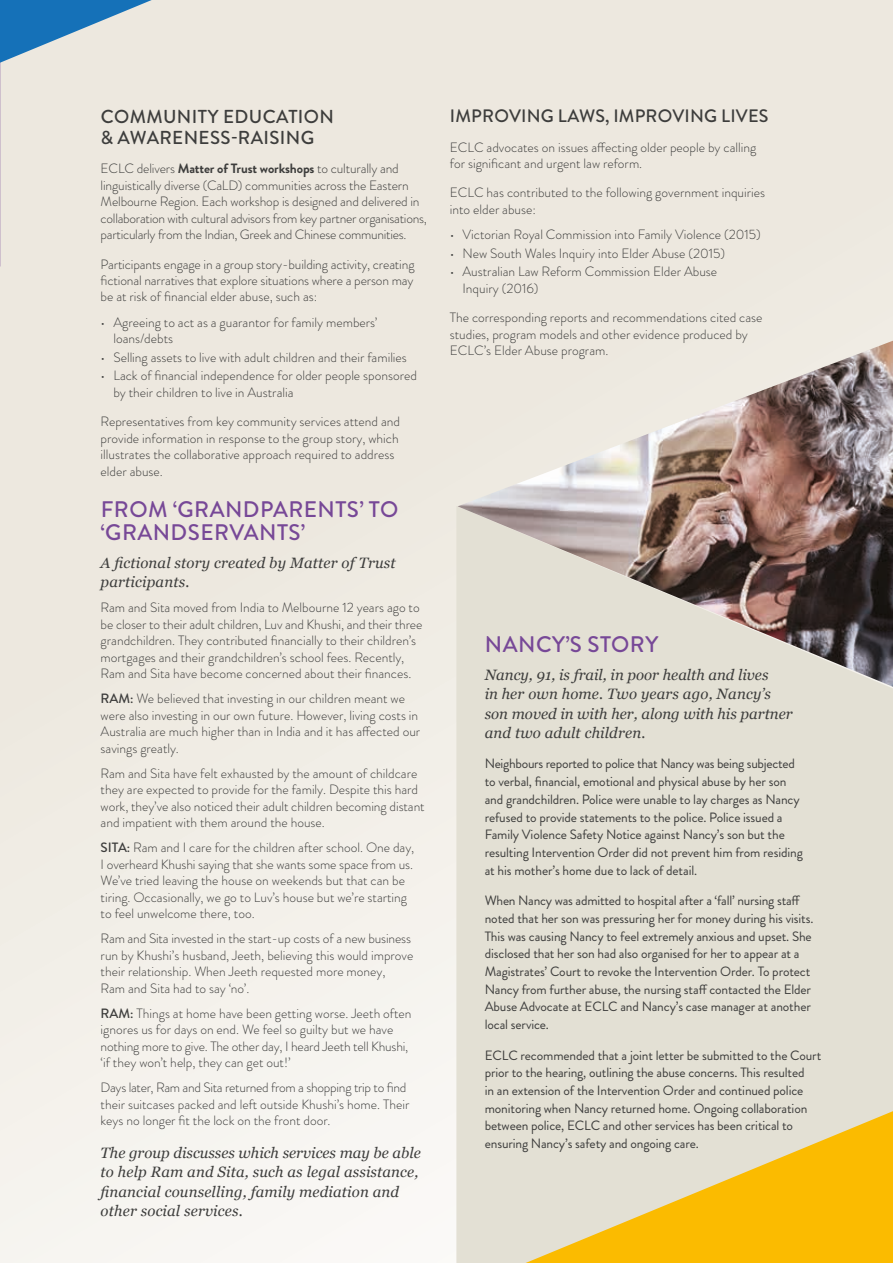
<style>
.page{position:relative;width:893px;height:1263px;background:#fff}
.page>*{position:absolute;margin:0;border:0;box-sizing:border-box;transform-origin:0 0}
.t1{font:500 22.5px/22.5px "Brandon Grotesque";letter-spacing:.02em;color:#774897}
.t2{font:500 18.75px/21px "Brandon Grotesque";letter-spacing:.02em;color:#3d3d3c}
.t3{font:500 18px "Brandon Grotesque";letter-spacing:.01em;color:#3d3d3c}
.t4{font:italic 15px/19.5px "Georgia";letter-spacing:.01em;color:#3d3d3c}
.t5{font:300 13.5px/16.5px "Brandon Grotesque";color:#3d3d3c}
.t6{font:13.5px/17.7px "Brandon Grotesque";letter-spacing:-.01em;color:#3d3d3c}
.s1{font-weight:700}
.s2{font-weight:500}
</style>
<div class="page">
<div style="left:0;top:0;width:893px;height:1263px;background:linear-gradient(to bottom,#eae4da,#f6f4f0)"></div>
<div style="left:456px;top:506px;width:437px;height:757px;background:#e3e0d4"></div>
<svg style="left:0;top:0;width:152px;height:63px;background:#80accb"></svg>
<svg style="left:526px;top:1111px;width:367px;height:152px;background:#eecd69"></svg>
<img style="left:458px;top:341px;width:435px;height:346px">
<h2 class="t2" style="left:101px;top:106px;width:235px">COMMUNITY EDUCATION &amp; AWARENESS-RAISING</h2>
<p class="t5" style="left:101px;top:160px;width:328px">ECLC delivers <span class="s1">Matter of Trust workshops</span> to culturally and linguistically diverse (CaLD) communities across the Eastern Melbourne Region. Each workshop is designed and delivered in collaboration with cultural advisors from key partner organisations, particularly from the Indian, Greek and Chinese communities.</p>
<p class="t5" style="left:101px;top:256px;width:315px;text-align:justify">Participants engage in a group story-building activity, creating fictional narratives that explore situations where a person may be at risk of financial elder abuse, such as:</p>
<p class="t5" style="left:113px;top:314px;width:265px;text-indent:-13px">• Agreeing to act as a guarantor for family members’ loans/debts</p>
<p class="t5" style="left:101px;top:349px;width:308px">• Selling assets to live with adult children and their families</p>
<p class="t5" style="left:113px;top:367px;width:305px;text-indent:-13px">• Lack of financial independence for older people sponsored by their children to live in Australia</p>
<p class="t5" style="left:101px;top:413px;width:301px">Representatives from key community services attend and provide information in response to the group story, which illustrates the collaborative approach required to address elder abuse.</p>
<h1 class="t1" style="left:101px;top:499px;width:299px">FROM ‘GRANDPARENTS’ TO ‘GRANDSERVANTS’</h1>
<p class="t4" style="left:101px;top:553px;width:297px">A fictional story created by Matter of Trust participants.</p>
<p class="t5" style="left:101px;top:599px;width:323px">Ram and Sita moved from India to Melbourne 12 years ago to be closer to their adult children, Luv and Khushi, and their three grandchildren. They contributed financially to their children’s mortgages and their grandchildren’s school fees. Recently, Ram and Sita have become concerned about their finances.</p>
<p class="t5" style="left:101px;top:690px;width:321px"><span class="s2">RAM:</span> We believed that investing in our children meant we were also investing in our own future. However, living costs in Australia are much higher than in India and it has affected our savings greatly.</p>
<p class="t5" style="left:101px;top:765px;width:326px">Ram and Sita have felt exhausted by the amount of childcare they are expected to provide for the family. Despite this hard work, they’ve also noticed their adult children becoming distant and impatient with them around the house.</p>
<p class="t5" style="left:101px;top:839px;width:315px"><span class="s2">SITA:</span> Ram and I care for the children after school. One day, I overheard Khushi saying that she wants some space from us.<br>We’ve tried leaving the house on weekends but that can be tiring. Occasionally, we go to Luv’s house but we’re starting to feel unwelcome there, too.</p>
<p class="t5" style="left:101px;top:930px;width:314px">Ram and Sita invested in the start-up costs of a new business run by Khushi’s husband, Jeeth, believing this would improve their relationship. When Jeeth requested more money, Ram and Sita had to say ‘no’.</p>
<p class="t5" style="left:101px;top:1005px;width:312px"><span class="s2">RAM:</span> Things at home have been getting worse. Jeeth often ignores us for days on end. We feel so guilty but we have nothing more to give. The other day, I heard Jeeth tell Khushi, ‘if they won’t help, they can get out!’</p>
<p class="t5" style="left:101px;top:1079px;width:310px">Days later, Ram and Sita returned from a shopping trip to find their suitcases packed and left outside Khushi’s home. Their keys no longer fit the lock on the front door.</p>
<p class="t4" style="left:101px;top:1143px;width:322px">The group discusses which services may be able to help Ram and Sita, such as legal assistance, financial counselling, family mediation and other social services.</p>
<h3 class="t3" style="left:450px;top:104px;width:320px">IMPROVING LAWS, IMPROVING LIVES</h3>
<p class="t5" style="left:450px;top:139px;width:308px">ECLC advocates on issues affecting older people by calling for significant and urgent law reform.</p>
<p class="t5" style="left:450px;top:185px;width:317px">ECLC has contributed to the following government inquiries into elder abuse:</p>
<p class="t5" style="left:450px;top:226px;width:312px">• Victorian Royal Commission into Family Violence (2015)</p>
<p class="t5" style="left:450px;top:245px;width:277px">• New South Wales Inquiry into Elder Abuse (2015)</p>
<p class="t5" style="left:463px;top:263px;width:256px;text-indent:-13px">• Australian Law Reform Commission Elder Abuse<br>Inquiry (2016)</p>
<p class="t5" style="left:450px;top:309px;width:314px">The corresponding reports and recommendations cited case studies, program models and other evidence produced by<br>ECLC’s Elder Abuse program.</p>
<h1 class="t1" style="left:485px;top:633px;width:175px">NANCY’S STORY</h1>
<p class="t4" style="left:485px;top:664px;width:309px">Nancy, 91, is frail, in poor health and lives<br>in her own home. Two years ago, Nancy’s son moved in with her, along with his partner and two adult children.</p>
<p class="t6" style="left:485px;top:755px;width:320px">Neighbours reported to police that Nancy was being subjected to verbal, financial, emotional and physical abuse by her son and grandchildren. Police were unable to lay charges as Nancy refused to provide statements to the police. Police issued a Family Violence Safety Notice against Nancy’s son but the resulting Intervention Order did not prevent him from residing at his mother’s home due to lack of detail.</p>
<p class="t6" style="left:485px;top:892px;width:330px">When Nancy was admitted to hospital after a ‘fall’ nursing staff noted that her son was pressuring her for money during his visits.<br>This was causing Nancy to feel extremely anxious and upset. She disclosed that her son had also organised for her to appear at a Magistrates’ Court to revoke the Intervention Order. To protect Nancy from further abuse, the nursing staff contacted the Elder Abuse Advocate at ECLC and Nancy’s case manager at another local service.</p>
<p class="t6" style="left:485px;top:1046px;width:338px">ECLC recommended that a joint letter be submitted to the Court prior to the hearing, outlining the abuse concerns. This resulted<br>in an extension of the Intervention Order and continued police monitoring when Nancy returned home. Ongoing collaboration between police, ECLC and other services has been critical to ensuring Nancy’s safety and ongoing care.</p>
</div>
